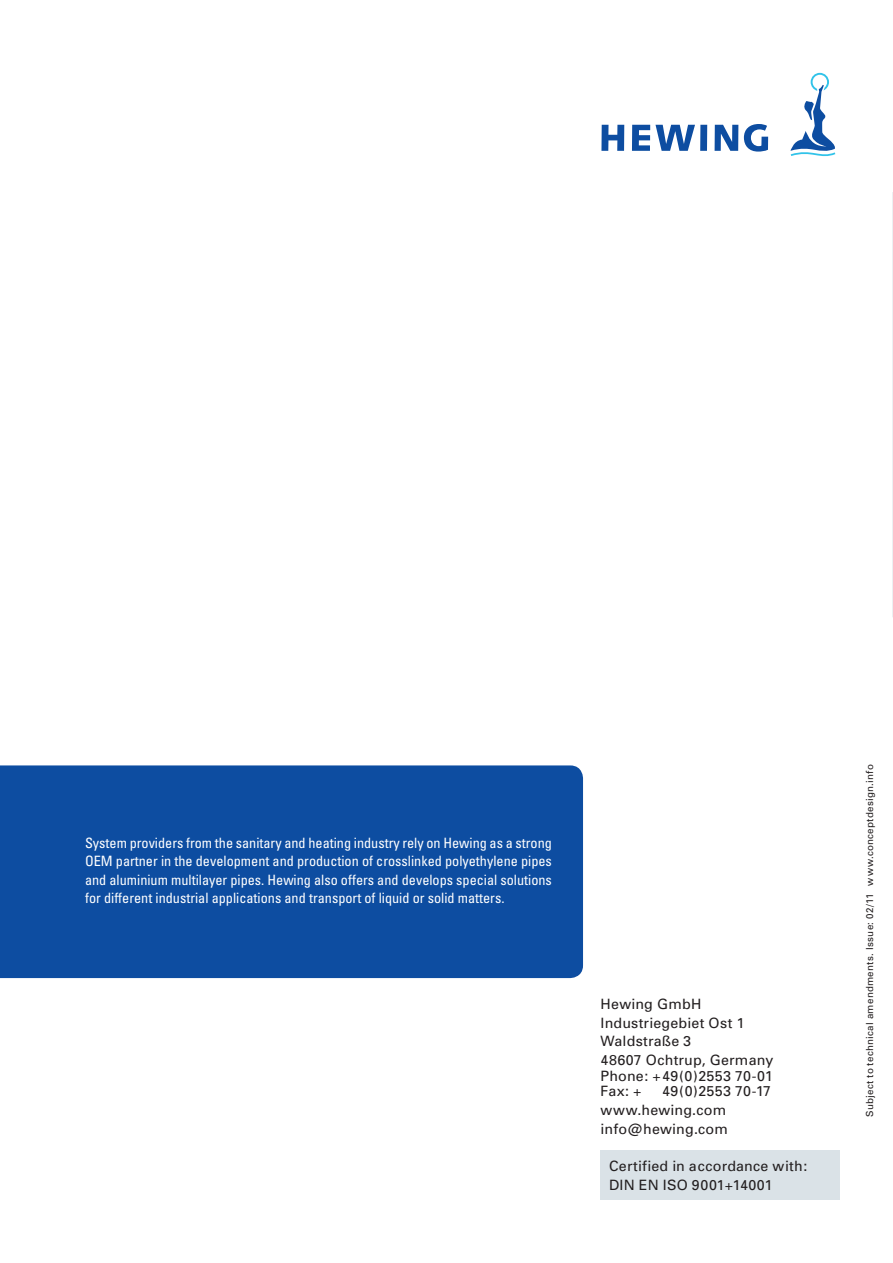
<style>
.page{position:relative;width:893px;height:1263px;background:#fff}
.page>*{position:absolute;margin:0;border:0;box-sizing:border-box;transform-origin:0 0}
.t1{font:condensed 14.25px/18.6px "Univers";color:#fff;text-align:justify}
.t2{font:14.25px/18.6px "Univers";letter-spacing:.01em;color:#231f20}
.t3{font:9.75px "Univers";letter-spacing:.025em;color:#231f20}
</style>
<div class="page">
<div style="left:601px;top:1150px;width:239px;height:50px;background:#dae2e7"></div>
<svg style="left:790px;top:73px;width:45px;height:84px"></svg>
<svg style="left:601px;top:125px;width:23px;height:26px"></svg>
<svg style="left:632px;top:125px;width:63px;height:26px"></svg>
<div style="left:700px;top:125px;width:7px;height:26px;background:#0d4da1"></div>
<svg style="left:715px;top:125px;width:23px;height:26px"></svg>
<svg style="left:744px;top:124px;width:24px;height:28px"></svg>
<img style="left:892px;top:192px;width:1px;height:425px">
<div style="left:0;top:765px;width:583px;height:213px;background:#0d4da1"></div>
<p class="t1" style="left:85px;top:834px;width:468px">System providers from the sanitary and heating industry rely on Hewing as a strong OEM partner in the development and production of crosslinked polyethylene pipes and aluminium multilayer pipes. Hewing also offers and develops special solutions for different industrial applications and transport of liquid or solid matters.</p>
<p class="t2" style="left:601px;top:994px;width:174px">Hewing GmbH<br>Industriegebiet Ost 1<br>Waldstraße 3<br>48607 Ochtrup, Germany</p>
<p class="t2" style="left:601px;top:1067px;width:174px;line-height:15.8px">Phone: +49(0)2553 70-01<br>Fax: +</p>
<p class="t2" style="left:601px;top:1082px;width:172px;text-indent:61px">49(0)2553 70-17 www.hewing.com info@hewing.com</p>
<p class="t2" style="left:609px;top:1156px;width:200px">Certified in accordance with:<br>DIN EN ISO 9001+14001</p>
<p class="t3" style="left:863px;top:1117px;width:354px;rotate:-90deg">Subject to technical amendments. Issue: 02/11 w ww.conceptdesign.info</p>
</div>
